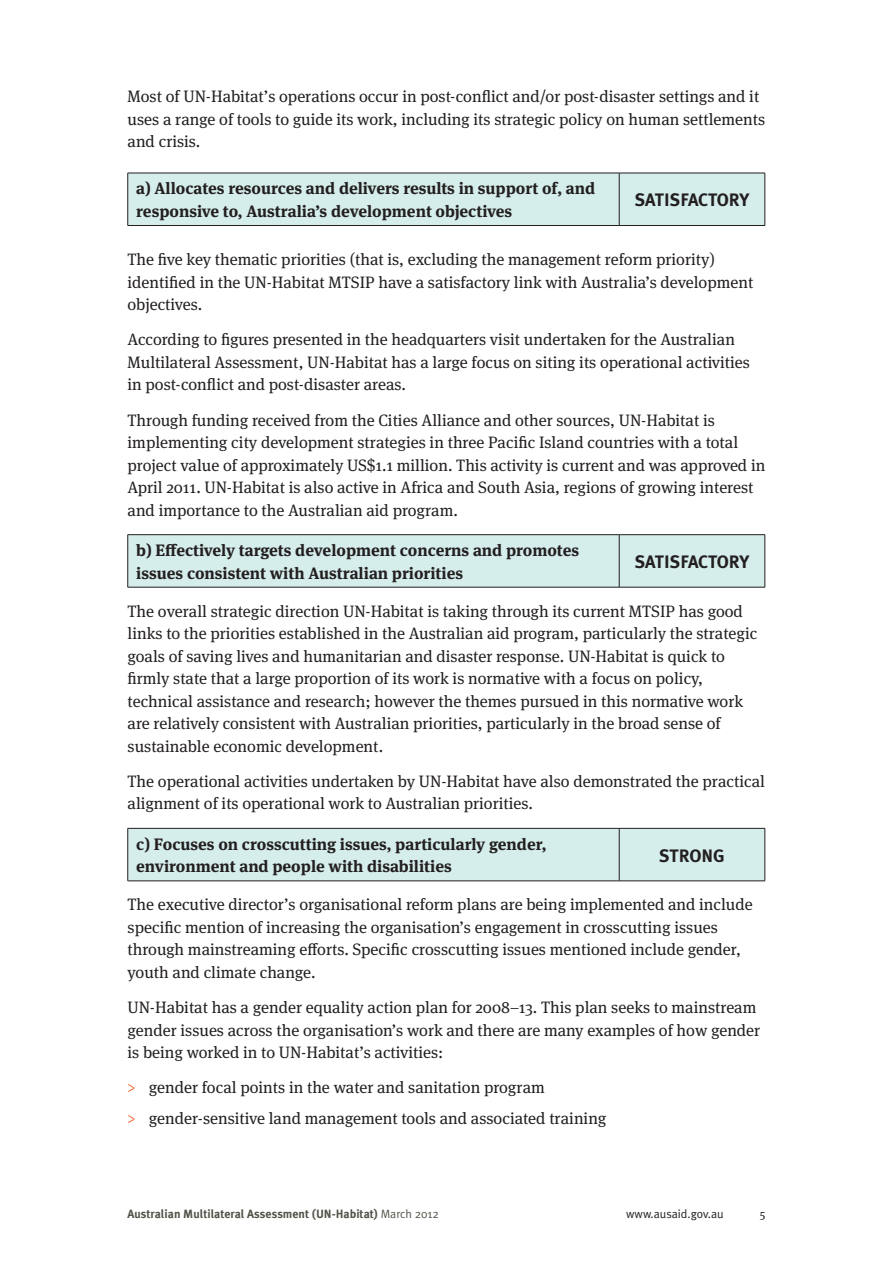
<style>
.page{position:relative;width:893px;height:1263px;background:#fff}
.page>*{position:absolute;margin:0;border:0;box-sizing:border-box;transform-origin:0 0}
._08bbbb_RIGHT_COLUMN{font:700 18px "Meta Plus";color:#231f20}
._04__BODY_TEXT{font:16.5px/22.5px "Meta Serif OT";color:#231f20}
._04__BODY_TEXT-2{font:700 16.5px/22.5px "Meta Serif OT";color:#231f20}
._05a__DOT_POINTS{font:16.5px "Meta Serif OT";color:#231f20}
.t1{font:700 12px "Meta Plus";color:#53534a}
.t2{font:12px "Meta Plus Normal";color:#231f20}
.t3{font:12px "Meta Serif OT";color:#231f20}
.s1{color:#f26631}
.s2{font-family:"Meta Plus Normal";font-weight:400}
</style>
<div class="page">
<div style="left:128px;top:174px;width:637px;height:51px;background:#d5edeb"></div>
<hr style="left:128px;top:173px;width:491px;height:1px;background:#231f20">
<hr style="left:619px;top:173px;width:146px;height:1px;background:#231f20">
<hr style="left:619px;top:173px;width:1px;height:52px;background:#231f20">
<hr style="left:128px;top:225px;width:491px;height:1px;background:#231f20">
<hr style="left:619px;top:225px;width:146px;height:1px;background:#231f20">
<hr style="left:127px;top:173px;width:1px;height:52px;background:#231f20">
<hr style="left:765px;top:173px;width:1px;height:52px;background:#231f20">
<div style="left:128px;top:535px;width:637px;height:52px;background:#d5edeb"></div>
<hr style="left:128px;top:534px;width:491px;height:1px;background:#231f20">
<hr style="left:619px;top:534px;width:146px;height:1px;background:#231f20">
<hr style="left:619px;top:535px;width:1px;height:52px;background:#231f20">
<hr style="left:128px;top:587px;width:491px;height:1px;background:#231f20">
<hr style="left:619px;top:587px;width:146px;height:1px;background:#231f20">
<hr style="left:127px;top:535px;width:1px;height:52px;background:#231f20">
<hr style="left:765px;top:535px;width:1px;height:52px;background:#231f20">
<div style="left:128px;top:829px;width:637px;height:51px;background:#d5edeb"></div>
<hr style="left:128px;top:828px;width:491px;height:1px;background:#231f20">
<hr style="left:619px;top:828px;width:146px;height:1px;background:#231f20">
<hr style="left:619px;top:828px;width:1px;height:53px;background:#231f20">
<hr style="left:128px;top:880px;width:491px;height:1px;background:#231f20">
<hr style="left:619px;top:880px;width:146px;height:1px;background:#231f20">
<hr style="left:127px;top:828px;width:1px;height:53px;background:#231f20">
<hr style="left:765px;top:828px;width:1px;height:53px;background:#231f20">
<p class="_04__BODY_TEXT" style="left:128px;top:86px;width:639px">Most of UN-Habitat’s operations occur in post-conflict and/or post-disaster settings and it uses a range of tools to guide its work, including its strategic policy on human settlements and crisis.</p>
<p class="_04__BODY_TEXT-2" style="left:136px;top:178px;width:460px">a) Allocates resources and delivers results in support of, and responsive to, Australia’s development objectives</p>
<p class="_08bbbb_RIGHT_COLUMN" style="left:635px;top:190px;width:116px">SATISFACTORY</p>
<p class="_04__BODY_TEXT" style="left:128px;top:249px;width:627px">The five key thematic priorities (that is, excluding the management reform priority) identified in the UN-Habitat MTSIP have a satisfactory link with Australia’s development objectives.</p>
<p class="_04__BODY_TEXT" style="left:128px;top:329px;width:624px">According to figures presented in the headquarters visit undertaken for the Australian<br>Multilateral Assessment, UN-Habitat has a large focus on siting its operational activities in post-conflict and post-disaster areas.</p>
<p class="_04__BODY_TEXT" style="left:128px;top:409px;width:639px">Through funding received from the Cities Alliance and other sources, UN-Habitat is implementing city development strategies in three Pacific Island countries with a total project value of approximately US$1.1 million. This activity is current and was approved in April 2011. UN-Habitat is also active in Africa and South Asia, regions of growing interest and importance to the Australian aid program.</p>
<p class="_04__BODY_TEXT-2" style="left:136px;top:539px;width:444px">b) Effectively targets development concerns and promotes issues consistent with Australian priorities</p>
<p class="_08bbbb_RIGHT_COLUMN" style="left:635px;top:551px;width:116px">SATISFACTORY</p>
<p class="_04__BODY_TEXT" style="left:128px;top:600px;width:631px">The overall strategic direction UN-Habitat is taking through its current MTSIP has good links to the priorities established in the Australian aid program, particularly the strategic goals of saving lives and humanitarian and disaster response. UN-Habitat is quick to firmly state that a large proportion of its work is normative with a focus on policy, technical assistance and research; however the themes pursued in this normative work are relatively consistent with Australian priorities, particularly in the broad sense of sustainable economic development.</p>
<p class="_04__BODY_TEXT" style="left:128px;top:770px;width:639px">The operational activities undertaken by UN-Habitat have also demonstrated the practical alignment of its operational work to Australian priorities.</p>
<p class="_04__BODY_TEXT-2" style="left:136px;top:833px;width:412px">c) Focuses on crosscutting issues, particularly gender, environment and people with disabilities</p>
<p class="_08bbbb_RIGHT_COLUMN" style="left:659px;top:845px;width:67px">STRONG</p>
<p class="_04__BODY_TEXT" style="left:128px;top:894px;width:627px">The executive director’s organisational reform plans are being implemented and include specific mention of increasing the organisation’s engagement in crosscutting issues through mainstreaming efforts. Specific crosscutting issues mentioned include gender, youth and climate change.</p>
<p class="_04__BODY_TEXT" style="left:128px;top:996px;width:634px">UN-Habitat has a gender equality action plan for 2008–13. This plan seeks to mainstream gender issues across the organisation’s work and there are many examples of how gender is being worked in to UN-Habitat’s activities:</p>
<p class="_05a__DOT_POINTS" style="left:128px;top:1078px;width:419px"><span class="s1">&gt;</span> gender focal points in the water and sanitation program</p>
<p class="_05a__DOT_POINTS" style="left:128px;top:1109px;width:480px"><span class="s1">&gt;</span> gender-sensitive land management tools and associated training</p>
<p class="t1" style="left:128px;top:1207px;width:313px">Australian Multilateral Assessment (UN-Habitat) <span class="s2">March 2012</span></p>
<p class="t2" style="left:626px;top:1207px;width:99px">www.ausaid.gov.au</p>
<p class="t3" style="left:760px;top:1207px;width:7px">5</p>
</div>
